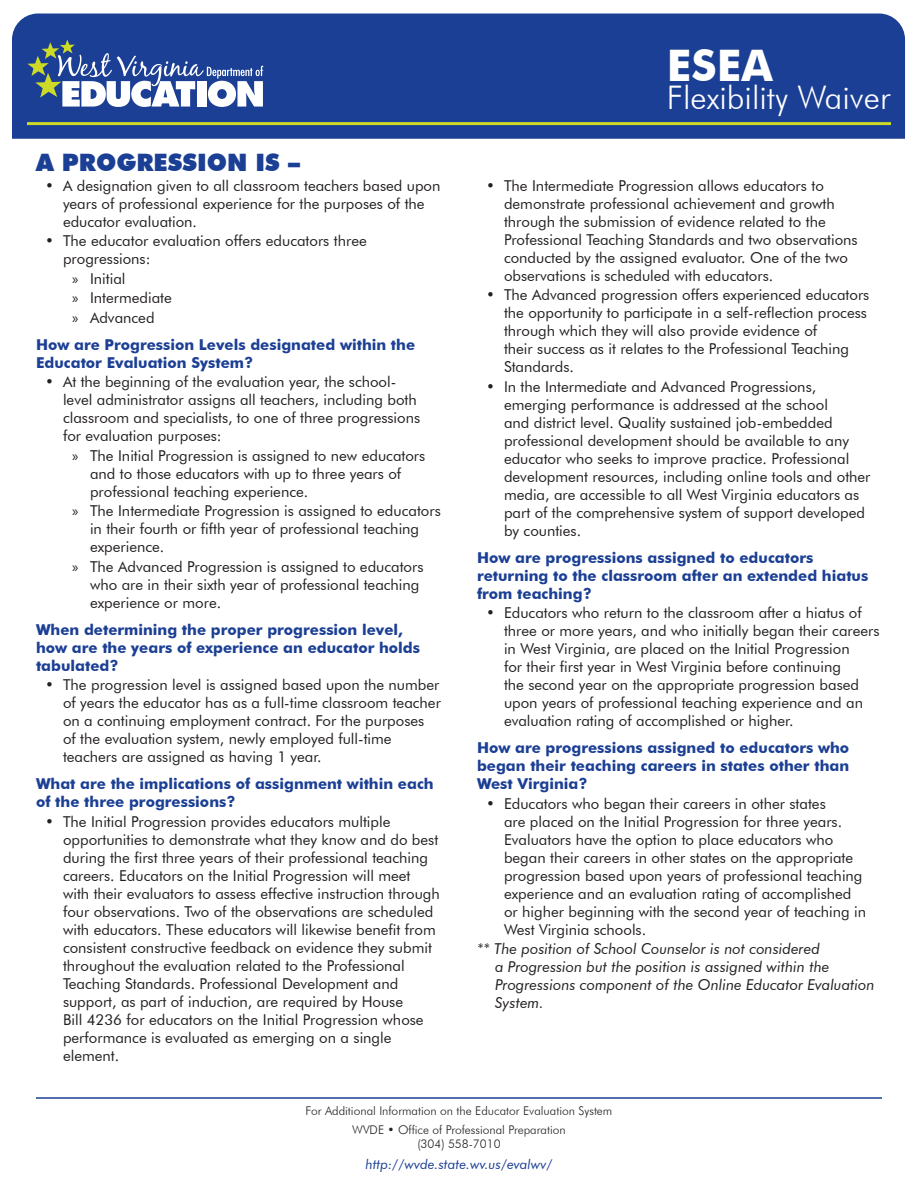
<style>
.page{position:relative;width:918px;height:1188px;background:#fff}
.page>*{position:absolute;margin:0;border:0;box-sizing:border-box;transform-origin:0 0}
.t1{font:700 43.5px "Futura BT";color:#fff}
.t2{font:300 32.55px "Futura BT";color:#fff}
.t3{font:900 24px "Futura BT";color:#1b3f94}
.t4{font:15px/18px "Futura BT";color:#231f20}
.t5{font:700 15px/18px "Futura BT";color:#1b3f94}
.t6{font:italic 15px/18px "Futura BT";color:#231f20}
.t7{font:italic 13.5px "Futura BT";color:#1b3f94}
.t8{font:300 12px/18.9px "Futura BT";color:#231f20;text-align:center}
.s1{font-family:"Myriad Pro"}
</style>
<div class="page">
<div style="left:12px;top:14px;width:893px;height:125px;background:#1b3f94"></div>
<svg style="left:27px;top:40px;width:236px;height:67px"></svg>
<hr style="left:27px;top:122px;width:864px;height:3px;background:#cddb28">
<hr style="left:36px;top:1097px;width:846px;height:2px;background:#1b3f94">
<h3 class="t3" style="left:36px;top:148px;width:266px">A PROGRESSION IS –</h3>
<p class="t4" style="left:63px;top:176px;width:379px;text-indent:-18px">• A designation given to all classroom teachers based upon years of professional experience for the purposes of the educator evaluation.</p>
<p class="t4" style="left:63px;top:232px;width:305px;text-indent:-18px">• The educator evaluation offers educators three progressions:</p>
<p class="t4" style="left:72px;top:269px;width:101px;line-height:19.5px"><span class="s1">»</span> Initial<br><span class="s1">»</span> Intermediate <span class="s1">»</span> Advanced</p>
<p class="t5" style="left:36px;top:335px;width:381px">How are Progression Levels designated within the<br>Educator Evaluation System?</p>
<p class="t4" style="left:63px;top:373px;width:359px;text-indent:-18px">• At the beginning of the evaluation year, the school&shy;level administrator assigns all teachers, including both classroom and specialists, to one of three progressions for evaluation purposes:</p>
<p class="t4" style="left:90px;top:446px;width:337px;text-indent:-18px"><span class="s1">»</span> The Initial Progression is assigned to new educators and to those educators with up to three years of professional teaching experience.</p>
<p class="t4" style="left:90px;top:502px;width:352px;text-indent:-18px"><span class="s1">»</span> The Intermediate Progression is assigned to educators in their fourth or fifth year of professional teaching experience.</p>
<p class="t4" style="left:90px;top:557px;width:335px;text-indent:-18px"><span class="s1">»</span> The Advanced Progression is assigned to educators who are in their sixth year of professional teaching experience or more.</p>
<p class="t5" style="left:36px;top:620px;width:386px">When determining the proper progression level, how are the years of experience an educator holds tabulated?</p>
<p class="t4" style="left:63px;top:676px;width:379px;text-indent:-18px">• The progression level is assigned based upon the number of years the educator has as a full-time classroom teacher on a continuing employment contract. For the purposes<br>of the evaluation system, newly employed full-time teachers are assigned as having 1 year.</p>
<p class="t5" style="left:36px;top:775px;width:399px">What are the implications of assignment within each of the three progressions?</p>
<p class="t4" style="left:63px;top:812px;width:378px;text-indent:-18px">• The Initial Progression provides educators multiple opportunities to demonstrate what they know and do best during the first three years of their professional teaching careers. Educators on the Initial Progression will meet with their evaluators to assess effective instruction through four observations. Two of the observations are scheduled with educators. These educators will likewise benefit from consistent constructive feedback on evidence they submit throughout the evaluation related to the Professional Teaching Standards. Professional Development and support, as part of induction, are required by House<br>Bill 4236 for educators on the Initial Progression whose performance is evaluated as emerging on a single element.</p>
<h1 class="t1" style="left:667px;top:39px;width:108px">ESEA</h1>
<h2 class="t2" style="left:667px;top:78px;width:225px">Flexibility Waiver</h2>
<p class="t4" style="left:504px;top:176px;width:355px;text-indent:-18px">• The Intermediate Progression allows educators to demonstrate professional achievement and growth through the submission of evidence related to the Professional Teaching Standards and two observations conducted by the assigned evaluator. One of the two observations is scheduled with educators.</p>
<p class="t4" style="left:504px;top:286px;width:367px;text-indent:-18px">• The Advanced progression offers experienced educators the opportunity to participate in a self-reflection process through which they will also provide evidence of<br>their success as it relates to the Professional Teaching Standards.</p>
<p class="t4" style="left:504px;top:377px;width:368px;text-indent:-18px">• In the Intermediate and Advanced Progressions, emerging performance is addressed at the school<br>and district level. Quality sustained job-embedded professional development should be available to any educator who seeks to improve practice. Professional development resources, including online tools and other media, are accessible to all West Virginia educators as part of the comprehensive system of support developed by counties.</p>
<p class="t5" style="left:477px;top:548px;width:393px">How are progressions assigned to educators returning to the classroom after an extended hiatus from teaching?</p>
<p class="t4" style="left:504px;top:604px;width:377px;text-indent:-18px">• Educators who return to the classroom after a hiatus of three or more years, and who initially began their careers in West Virginia, are placed on the Initial Progression<br>for their first year in West Virginia before continuing<br>the second year on the appropriate progression based upon years of professional teaching experience and an evaluation rating of accomplished or higher.</p>
<p class="t5" style="left:477px;top:739px;width:374px;text-align:justify">How are progressions assigned to educators who began their teaching careers in states other than West Virginia?</p>
<p class="t4" style="left:504px;top:794px;width:364px;text-indent:-18px">• Educators who began their careers in other states<br>are placed on the Initial Progression for three years.<br>Evaluators have the option to place educators who began their careers in other states on the appropriate progression based upon years of professional teaching experience and an evaluation rating of accomplished or higher beginning with the second year of teaching in West Virginia schools.</p>
<p class="t6" style="left:495px;top:940px;width:381px;text-indent:-18px">** The position of School Counselor is not considered<br>a Progression but the position is assigned within the Progressions component of the Online Educator Evaluation System.</p>
<p class="t8" style="left:306px;top:1101px;width:308px">For Additional Information on the Educator Evaluation System<br>WVDE • Office of Professional Preparation</p>
<p class="t8" style="left:417px;top:1134px;width:85px">(304) 558-7010</p>
<p class="t7" style="left:365px;top:1156px;width:189px">http://wvde.state.wv.us/evalwv/</p>
</div>
